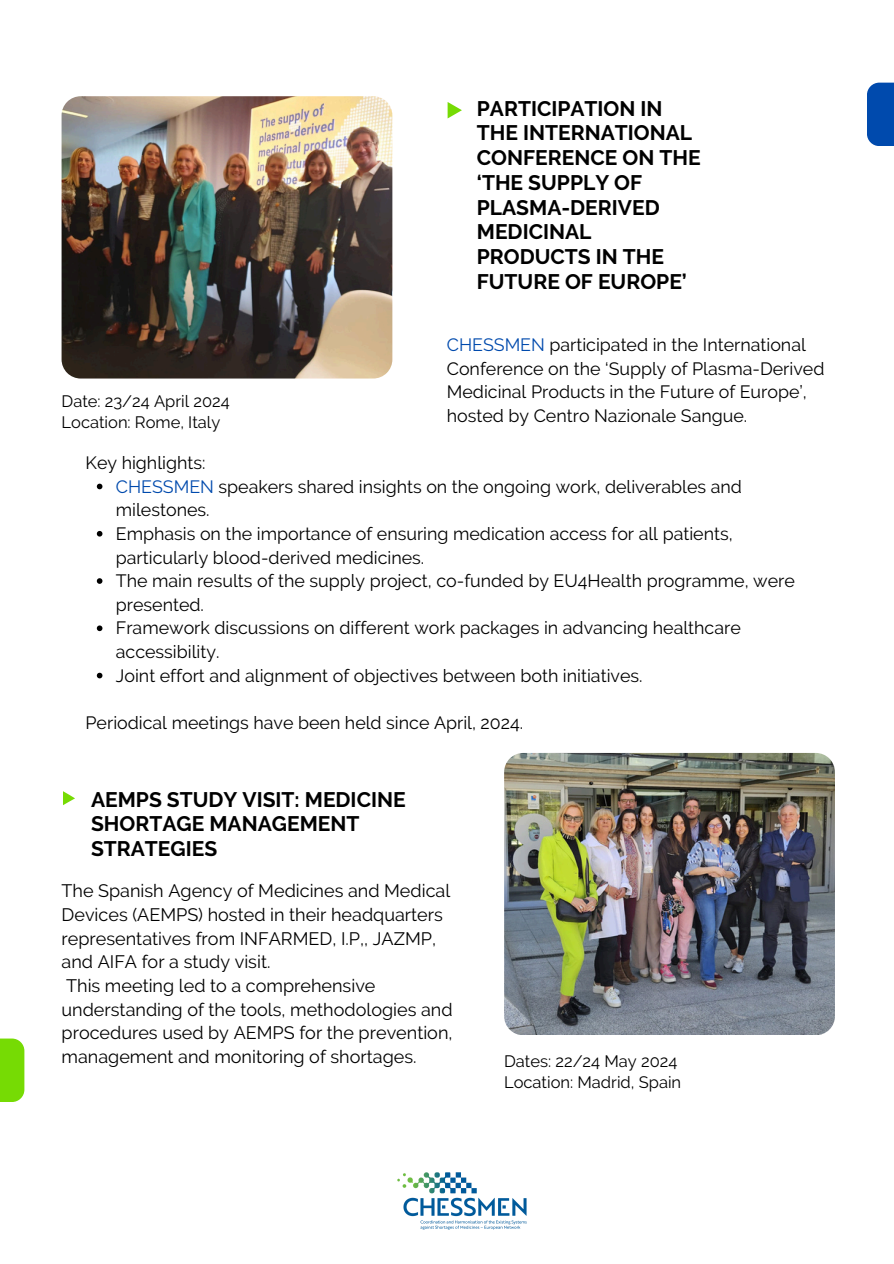
<style>
.page{position:relative;width:894px;height:1264px;background:#fff}
.page>*{position:absolute;margin:0;border:0;box-sizing:border-box;transform-origin:0 0}
.t1{font:700 21px/24.8px "Raleway";color:#000}
.t2{font:18px/23.7px "Raleway";color:#000}
.t3{font:17.85px/23.7px "Raleway";color:#000}
.t4{font:16.5px "Raleway";color:#000}
.s1{color:#004aad}
</style>
<div class="page">
<div style="left:0;top:1038px;width:24px;height:63px;background:#76db04"></div>
<img style="left:62px;top:96px;width:330px;height:282px">
<svg style="left:447px;top:103px;width:15px;height:15px"></svg>
<div style="left:866px;top:83px;width:27px;height:63px;background:#004aad"></div>
<img style="left:504px;top:753px;width:330px;height:281px">
<svg style="left:63px;top:791px;width:11px;height:14px"></svg>
<svg style="left:97px;top:483px;width:5px;height:6px"></svg>
<svg style="left:97px;top:531px;width:5px;height:5px"></svg>
<svg style="left:97px;top:578px;width:5px;height:6px"></svg>
<svg style="left:97px;top:625px;width:5px;height:6px"></svg>
<svg style="left:97px;top:672px;width:5px;height:6px"></svg>
<img style="left:397px;top:1172px;width:129px;height:57px">
<h2 class="t4" style="left:62px;top:391px;width:170px">Date: 23/24 April 2024</h2>
<p class="t4" style="left:62px;top:412px;width:160px">Location: Rome, Italy</p>
<p class="t1" style="left:476px;top:96px;width:225px">PARTICIPATION IN<br>THE INTERNATIONAL<br>CONFERENCE ON THE ‘THE SUPPLY OF<br>PLASMA-DERIVED<br>MEDICINAL<br>PRODUCTS IN THE<br>FUTURE OF EUROPE’</p>
<p class="t3" style="left:446px;top:333px;width:379px"><span class="s1">CHESSMEN</span> participated in the International Conference on the ‘Supply of Plasma-Derived Medicinal Products in the Future of Europe’, hosted by Centro Nazionale Sangue.</p>
<p class="t3" style="left:86px;top:451px;width:121px">Key highlights:</p>
<p class="t3" style="left:116px;top:474px;width:627px"><span class="s1">CHESSMEN</span> speakers shared insights on the ongoing work, deliverables and milestones.</p>
<h2 class="t3" style="left:116px;top:522px;width:618px">Emphasis on the importance of ensuring medication access for all patients, particularly blood-derived medicines.</h2>
<p class="t3" style="left:116px;top:569px;width:680px">The main results of the supply project, co-funded by EU4Health programme, were presented.</p>
<p class="t3" style="left:116px;top:616px;width:626px">Framework discussions on different work packages in advancing healthcare accessibility.</p>
<p class="t3" style="left:116px;top:663px;width:528px">Joint effort and alignment of objectives between both initiatives.</p>
<h1 class="t3" style="left:86px;top:711px;width:439px">Periodical meetings have been held since April, 2024.</h1>
<p class="t1" style="left:91px;top:786px;width:316px">AEMPS STUDY VISIT: MEDICINE<br>SHORTAGE MANAGEMENT<br>STRATEGIES</p>
<p class="t2" style="left:62px;top:879px;width:390px">The Spanish Agency of Medicines and Medical Devices (AEMPS) hosted in their headquarters representatives from INFARMED, I.P,, JAZMP, and AIFA for a study visit.</p>
<p class="t2" style="left:62px;top:973px;width:392px">This meeting led to a comprehensive understanding of the tools, methodologies and procedures used by AEMPS for the prevention, management and monitoring of shortages.</p>
<p class="t4" style="left:504px;top:1051px;width:175px">Dates: 22/24 May 2024</p>
<p class="t4" style="left:504px;top:1072px;width:178px">Location: Madrid, Spain</p>
</div>
